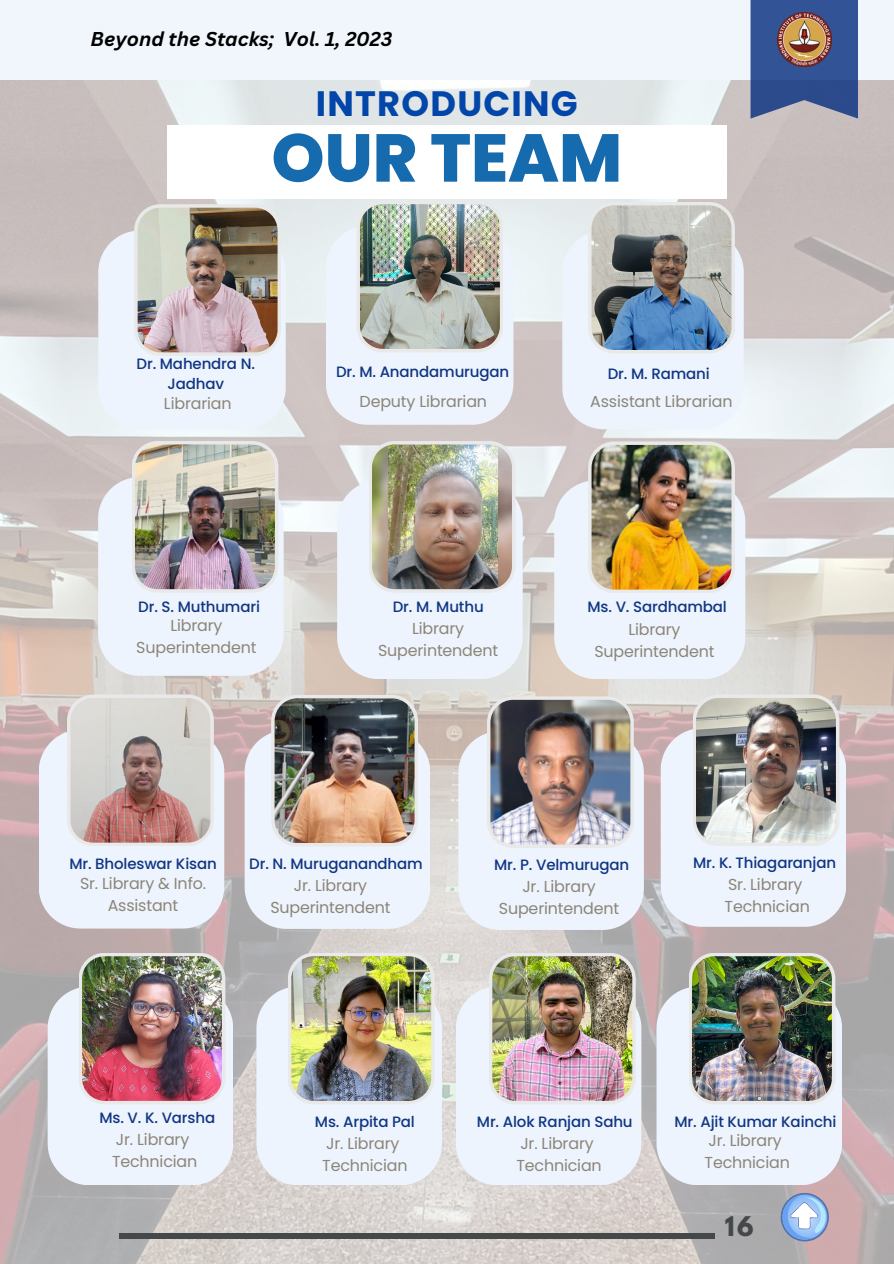
<style>
.page{position:relative;width:894px;height:1264px;background:#fff}
.page>*{position:absolute;margin:0;border:0;box-sizing:border-box;transform-origin:0 0}
.t1{font:800 67.5px "Poppins";color:#166baf}
.t2{font:700 35.25px "Poppins";letter-spacing:.035em;color:#0146a8}
.t3{font:700 24px "League Spartan";color:#444848}
.t4{font:italic 700 19.5px "Canva Sans";color:#000}
.t5{font:15.9px/22px "Poppins";letter-spacing:-.01em;color:#8c8578;text-align:center}
.t6{font:500 15px/20.2px "Poppins";letter-spacing:-.01em;color:#103683;text-align:center}
</style>
<div class="page">
<img style="left:0;top:81px;width:893px;height:1182px">
<div style="left:0;top:0;width:893px;height:80px;background:#edf4fd"></div>
<svg style="left:750px;top:0;width:107px;height:118px;background:#3f5b96"></svg>
<img style="left:777px;top:12px;width:54px;height:54px">
<div style="left:119px;top:1232px;width:595px;height:6px;background:#444848"></div>
<svg style="left:779px;top:1190px;width:52px;height:52px;background:#a7b9d7"></svg>
<div style="left:167px;top:125px;width:559px;height:74px;background:#fff"></div>
<img style="left:98px;top:204px;width:187px;height:225px">
<img style="left:326px;top:201px;width:187px;height:223px">
<svg style="left:562px;top:202px;width:181px;height:227px;background:#bac3cd"></svg>
<img style="left:98px;top:441px;width:185px;height:234px">
<img style="left:337px;top:441px;width:185px;height:238px">
<img style="left:554px;top:441px;width:191px;height:238px">
<svg style="left:39px;top:694px;width:185px;height:234px;background:#d8d1d2"></svg>
<img style="left:244px;top:695px;width:186px;height:233px">
<img style="left:458px;top:696px;width:185px;height:233px">
<img style="left:660px;top:694px;width:186px;height:232px">
<img style="left:48px;top:952px;width:185px;height:232px">
<img style="left:256px;top:952px;width:186px;height:232px">
<img style="left:455px;top:952px;width:186px;height:232px">
<img style="left:656px;top:952px;width:185px;height:232px">
<p class="t4" style="left:91px;top:25px;width:303px">Beyond the Stacks; Vol. 1, 2023</p>
<p class="t2" style="left:316px;top:79px;width:263px">INTRODUCING</p>
<p class="t1" style="left:271px;top:111px;width:352px">OUR TEAM</p>
<p class="t6" style="left:136px;top:353px;width:120px">Dr. Mahendra N.<br>Jadhav</p>
<p class="t5" style="left:164px;top:392px;width:69px">Librarian</p>
<h4 class="t6" style="left:336px;top:361px;width:175px">Dr. M. Anandamurugan</h4>
<p class="t5" style="left:359px;top:390px;width:129px">Deputy Librarian</p>
<h4 class="t6" style="left:607px;top:363px;width:103px">Dr. M. Ramani</h4>
<p class="t5" style="left:590px;top:390px;width:144px">Assistant Librarian</p>
<p class="t6" style="left:138px;top:596px;width:123px">Dr. S. Muthumari</p>
<p class="t5" style="left:136px;top:614px;width:122px">Library<br>Superintendent</p>
<h4 class="t6" style="left:392px;top:597px;width:92px">Dr. M. Muthu</h4>
<p class="t5" style="left:378px;top:617px;width:122px">Library<br>Superintendent</p>
<p class="t6" style="left:587px;top:597px;width:141px">Ms. V. Sardhambal</p>
<p class="t5" style="left:594px;top:618px;width:122px">Library<br>Superintendent</p>
<h4 class="t6" style="left:69px;top:853px;width:149px">Mr. Bholeswar Kisan</h4>
<p class="t5" style="left:80px;top:872px;width:127px">Sr. Library &amp; Info.<br>Assistant</p>
<p class="t6" style="left:249px;top:853px;width:175px">Dr. N. Muruganandham</p>
<p class="t5" style="left:270px;top:874px;width:122px">Jr. Library<br>Superintendent</p>
<p class="t6" style="left:494px;top:854px;width:137px">Mr. P. Velmurugan</p>
<h4 class="t5" style="left:498px;top:875px;width:122px">Jr. Library<br>Superintendent</h4>
<p class="t6" style="left:693px;top:852px;width:144px">Mr. K. Thiagaranjan</p>
<h4 class="t5" style="left:727px;top:873px;width:76px">Sr. Library</h4>
<p class="t5" style="left:724px;top:895px;width:87px">Technician</p>
<p class="t6" style="left:99px;top:1107px;width:117px">Ms. V. K. Varsha</p>
<h4 class="t5" style="left:116px;top:1128px;width:75px">Jr. Library</h4>
<p class="t5" style="left:112px;top:1150px;width:87px">Technician</p>
<p class="t6" style="left:315px;top:1111px;width:101px">Ms. Arpita Pal</p>
<h4 class="t5" style="left:326px;top:1131px;width:75px">Jr. Library</h4>
<p class="t5" style="left:322px;top:1153px;width:87px">Technician</p>
<p class="t6" style="left:477px;top:1111px;width:157px">Mr. Alok Ranjan Sahu</p>
<h4 class="t5" style="left:520px;top:1131px;width:75px">Jr. Library</h4>
<p class="t5" style="left:516px;top:1153px;width:87px">Technician</p>
<h4 class="t6" style="left:674px;top:1111px;width:163px">Mr. Ajit Kumar Kainchi</h4>
<p class="t5" style="left:708px;top:1128px;width:75px">Jr. Library</p>
<p class="t5" style="left:704px;top:1150px;width:87px">Technician</p>
<p class="t3" style="left:724px;top:1214px;width:31px">16</p>
</div>
